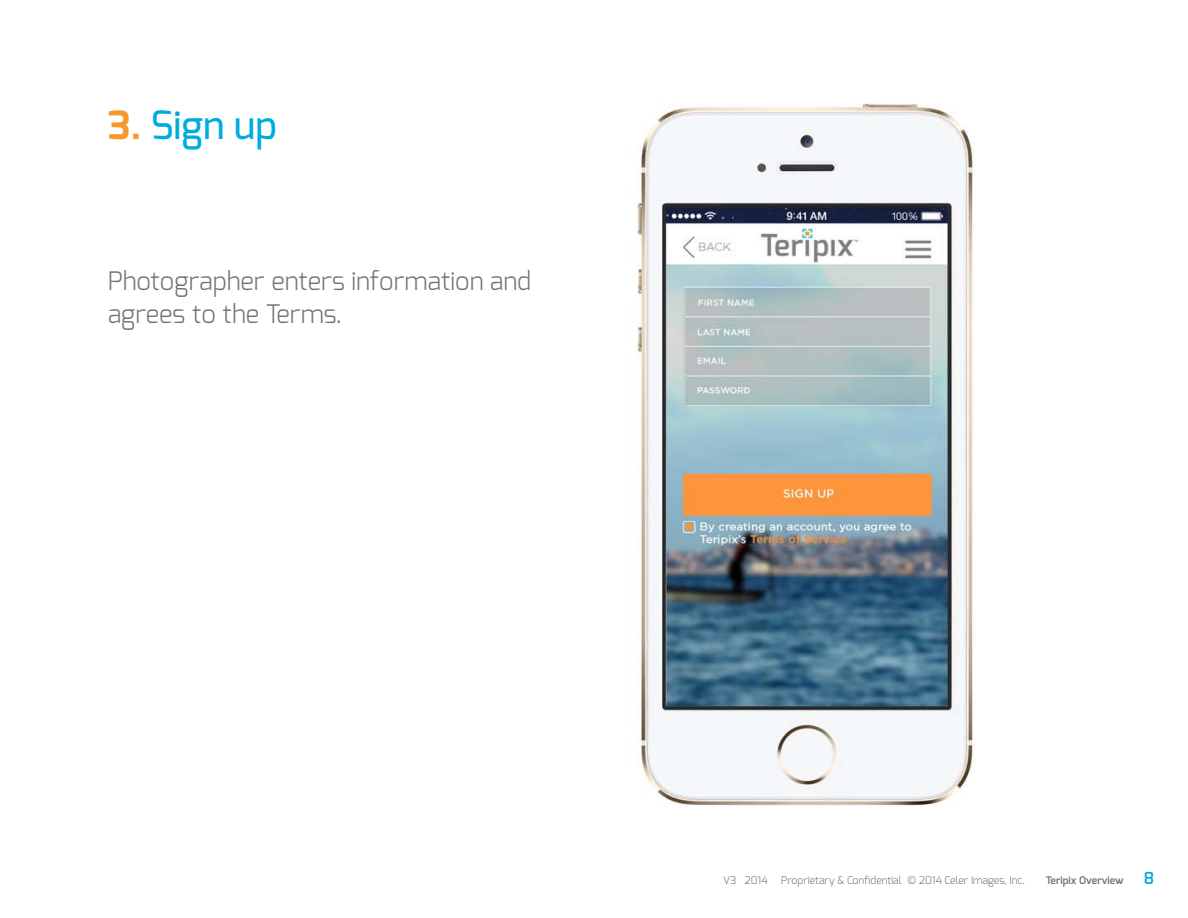
<style>
.page{position:relative;width:1188px;height:918px;background:#fff}
.page>*{position:absolute;margin:0;border:0;box-sizing:border-box;transform-origin:0 0}
.t1{font:500 39px "Exo";color:#00abdf}
.t2{font:300 25.5px/33px "Exo";color:#717073}
.t3{font:300 10.5px "Exo";color:#717073}
.t4{font:600 10.5px "Exo";color:#717073}
.s1{font-weight:700;color:#f89828}
</style>
<div class="page">
<img style="left:636px;top:103px;width:339px;height:703px">
<h1 class="t1" style="left:108px;top:100px;width:171px"><span class="s1">3.</span> Sign up</h1>
<h2 class="t2" style="left:108px;top:265px;width:425px">Photographer enters information and agrees to the Terms.</h2>
<p class="t3" style="left:723px;top:874px;width:46px">V3 2014</p>
<p class="t3" style="left:781px;top:874px;width:245px">Proprietary &amp; Confidential © 2014 Celer Images, Inc.</p>
<p class="t4" style="left:1046px;top:874px;width:79px">Teripix Overview</p>
</div>
